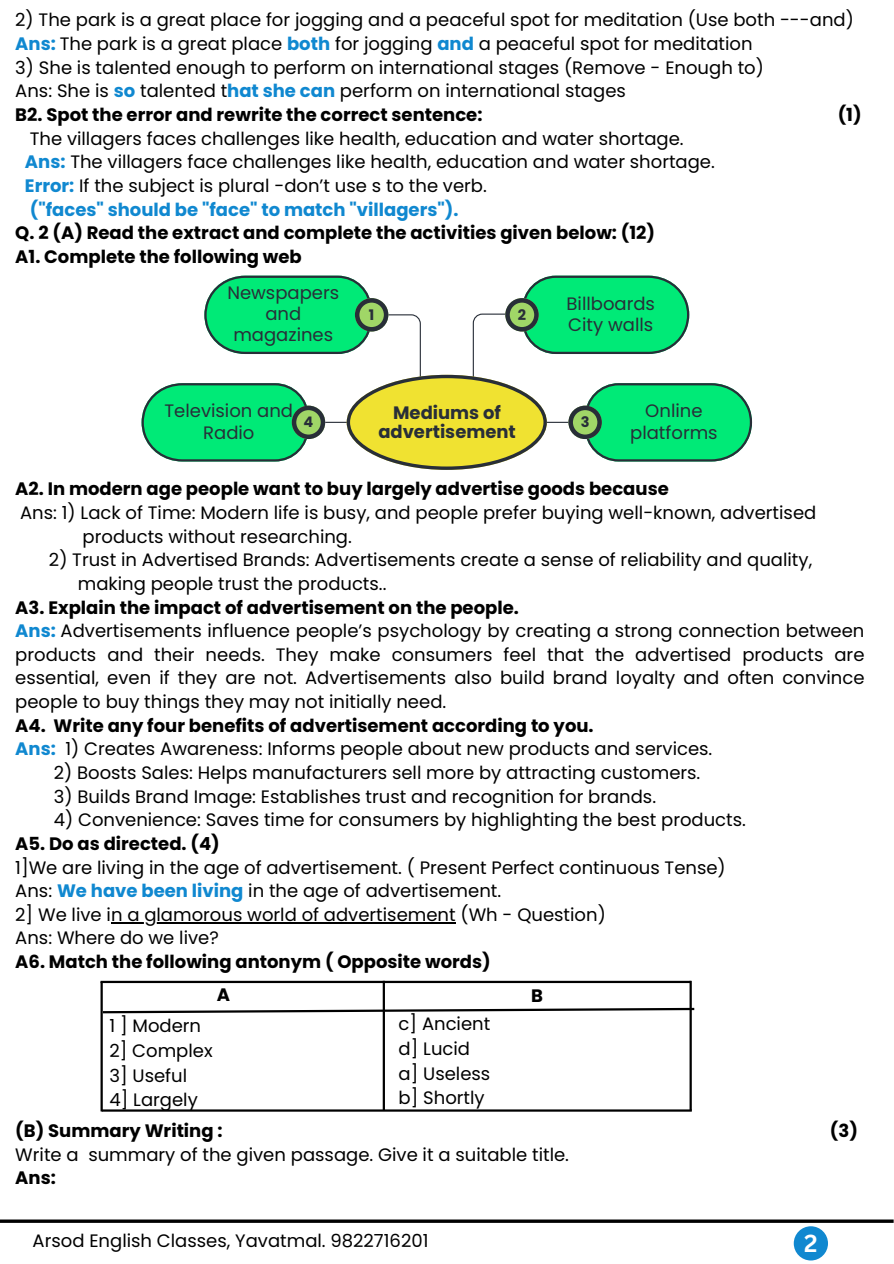
<style>
.page{position:relative;width:894px;height:1264px;background:#fff}
.page>*{position:absolute;margin:0;border:0;box-sizing:border-box;transform-origin:0 0}
.t1{font:700 24px "Canva Sans";color:#fff}
.t2{font:18px/23.7px "Poppins";color:#000;text-align:justify}
.t3{font:700 18px "Poppins";color:#000}
.t4{font:18px/21.3px "Poppins";color:#282e38;text-align:center}
.t5{font:700 18px "Poppins";color:#1088d0}
.t6{font:700 18px "Poppins";color:#282e38}
.t7{font:700 14.55px "Poppins";color:#282e38}
.s1{font-weight:700;color:#1088d0}
</style>
<div class="page">
<hr style="left:0;top:1219px;width:893px;height:3px;background:#000">
<div style="left:793px;top:1226px;width:34px;height:34px;background:#1088d0;border-radius:50%"></div>
<svg style="left:141px;top:275px;width:610px;height:194px"></svg>
<hr style="left:111px;top:922px;width:344px;height:1px;background:#000">
<hr style="left:100px;top:980px;width:590px;height:3px;background:#000">
<hr style="left:102px;top:1109px;width:589px;height:2px;background:#000">
<svg style="left:103px;top:1006px;width:592px;height:8px"></svg>
<hr style="left:382px;top:980px;width:3px;height:130px;background:#000">
<hr style="left:100px;top:981px;width:3px;height:130px;background:#000">
<hr style="left:689px;top:980px;width:2px;height:130px;background:#000">
<p class="t2" style="left:15px;top:8px;width:839px">2) The park is a great place for jogging and a peaceful spot for meditation (Use both ---and)</p>
<p class="t2" style="left:15px;top:32px;width:738px"><span class="s1">Ans:</span> The park is a great place <span class="s1">both</span> for jogging <span class="s1">and</span> a peaceful spot for meditation</p>
<p class="t2" style="left:15px;top:56px;width:750px">3) She is talented enough to perform on international stages (Remove - Enough to)</p>
<p class="t2" style="left:15px;top:79px;width:612px">Ans: She is <span class="s1">so</span> talented t<span class="s1">hat she can</span> perform on international stages</p>
<p class="t3" style="left:15px;top:102px;width:468px">B2. Spot the error and rewrite the correct sentence:</p>
<p class="t3" style="left:837px;top:102px;width:25px">(1)</p>
<p class="t2" style="left:30px;top:126px;width:655px">The villagers faces challenges like health, education and water shortage.</p>
<h2 class="t2" style="left:25px;top:150px;width:691px"><span class="s1">Ans:</span> The villagers face challenges like health, education and water shortage.</h2>
<p class="t2" style="left:25px;top:174px;width:463px"><span class="s1">Error:</span> If the subject is plural -don’t use s to the verb.</p>
<p class="t5" style="left:30px;top:197px;width:430px">("faces" should be "face" to match "villagers").</p>
<p class="t3" style="left:15px;top:220px;width:641px">Q. 2 (A) Read the extract and complete the activities given below: (12)</p>
<p class="t3" style="left:15px;top:244px;width:288px">A1. Complete the following web</p>
<p class="t4" style="left:227px;top:281px;width:113px">Newspapers and magazines</p>
<p class="t4" style="left:164px;top:400px;width:130px">Television and</p>
<p class="t4" style="left:203px;top:422px;width:53px">Radio</p>
<p class="t7" style="left:303px;top:412px;width:11px">4</p>
<p class="t7" style="left:369px;top:304px;width:7px">1</p>
<p class="t7" style="left:517px;top:304px;width:10px">2</p>
<p class="t6" style="left:393px;top:400px;width:109px">Mediums of</p>
<p class="t6" style="left:378px;top:419px;width:139px">advertisement</p>
<p class="t4" style="left:566px;top:293px;width:90px">Billboards</p>
<p class="t4" style="left:568px;top:314px;width:86px">City walls</p>
<p class="t7" style="left:580px;top:412px;width:10px">3</p>
<p class="t4" style="left:630px;top:400px;width:89px">Online platforms</p>
<p class="t3" style="left:15px;top:476px;width:654px">A2. In modern age people want to buy largely advertise goods because</p>
<p class="t2" style="left:20px;top:501px;width:797px">Ans: 1) Lack of Time: Modern life is busy, and people prefer buying well-known, advertised</p>
<p class="t2" style="left:83px;top:524px;width:271px">products without researching.</p>
<p class="t2" style="left:49px;top:548px;width:764px">2) Trust in Advertised Brands: Advertisements create a sense of reliability and quality,</p>
<p class="t2" style="left:78px;top:571px;width:310px">making people trust the products..</p>
<p class="t3" style="left:15px;top:594px;width:505px">A3. Explain the impact of advertisement on the people.</p>
<p class="t2" style="left:15px;top:619px;width:850px"><span class="s1">Ans:</span> Advertisements influence people’s psychology by creating a strong connection between products and their needs. They make consumers feel that the advertised products are essential, even if they are not. Advertisements also build brand loyalty and often convince people to buy things they may not initially need.</p>
<p class="t3" style="left:15px;top:712px;width:579px">A4. Write any four benefits of advertisement according to you.</p>
<p class="t2" style="left:15px;top:737px;width:698px"><span class="s1">Ans:</span> 1) Creates Awareness: Informs people about new products and services.</p>
<p class="t2" style="left:54px;top:760px;width:648px">2) Boosts Sales: Helps manufacturers sell more by attracting customers.</p>
<p class="t2" style="left:54px;top:784px;width:603px">3) Builds Brand Image: Establishes trust and recognition for brands.</p>
<p class="t2" style="left:54px;top:808px;width:693px">4) Convenience: Saves time for consumers by highlighting the best products.</p>
<p class="t3" style="left:15px;top:831px;width:206px">A5. Do as directed. (4)</p>
<p class="t2" style="left:15px;top:855px;width:711px">1]We are living in the age of advertisement. ( Present Perfect continuous Tense)</p>
<p class="t2" style="left:15px;top:879px;width:487px">Ans: <span class="s1">We have been living</span> in the age of advertisement.</p>
<p class="t2" style="left:15px;top:902px;width:592px">2] We live in a glamorous world of advertisement (Wh - Question)</p>
<p class="t2" style="left:15px;top:926px;width:205px">Ans: Where do we live?</p>
<p class="t3" style="left:15px;top:949px;width:477px">A6. Match the following antonym ( Opposite words)</p>
<p class="t3" style="left:217px;top:982px;width:15px">A</p>
<p class="t3" style="left:531px;top:982px;width:13px">B</p>
<p class="t2" style="left:109px;top:1014px;width:93px">1 ] Modern</p>
<p class="t2" style="left:109px;top:1038px;width:105px">2] Complex</p>
<p class="t2" style="left:109px;top:1063px;width:79px">3] Useful</p>
<p class="t2" style="left:109px;top:1088px;width:90px">4] Largely</p>
<p class="t2" style="left:398px;top:1012px;width:93px">c] Ancient</p>
<p class="t2" style="left:398px;top:1036px;width:73px">d] Lucid</p>
<p class="t2" style="left:398px;top:1061px;width:93px">a] Useless</p>
<p class="t2" style="left:398px;top:1086px;width:88px">b] Shortly</p>
<p class="t3" style="left:15px;top:1118px;width:209px">(B) Summary Writing :</p>
<p class="t3" style="left:829px;top:1118px;width:30px">(3)</p>
<p class="t2" style="left:15px;top:1142px;width:555px">Write a summary of the given passage. Give it a suitable title.</p>
<p class="t3" style="left:15px;top:1165px;width:42px">Ans:</p>
<p class="t2" style="left:33px;top:1228px;width:397px">Arsod English Classes, Yavatmal. 9822716201</p>
<h1 class="t1" style="left:804px;top:1226px;width:15px">2</h1>
</div>
